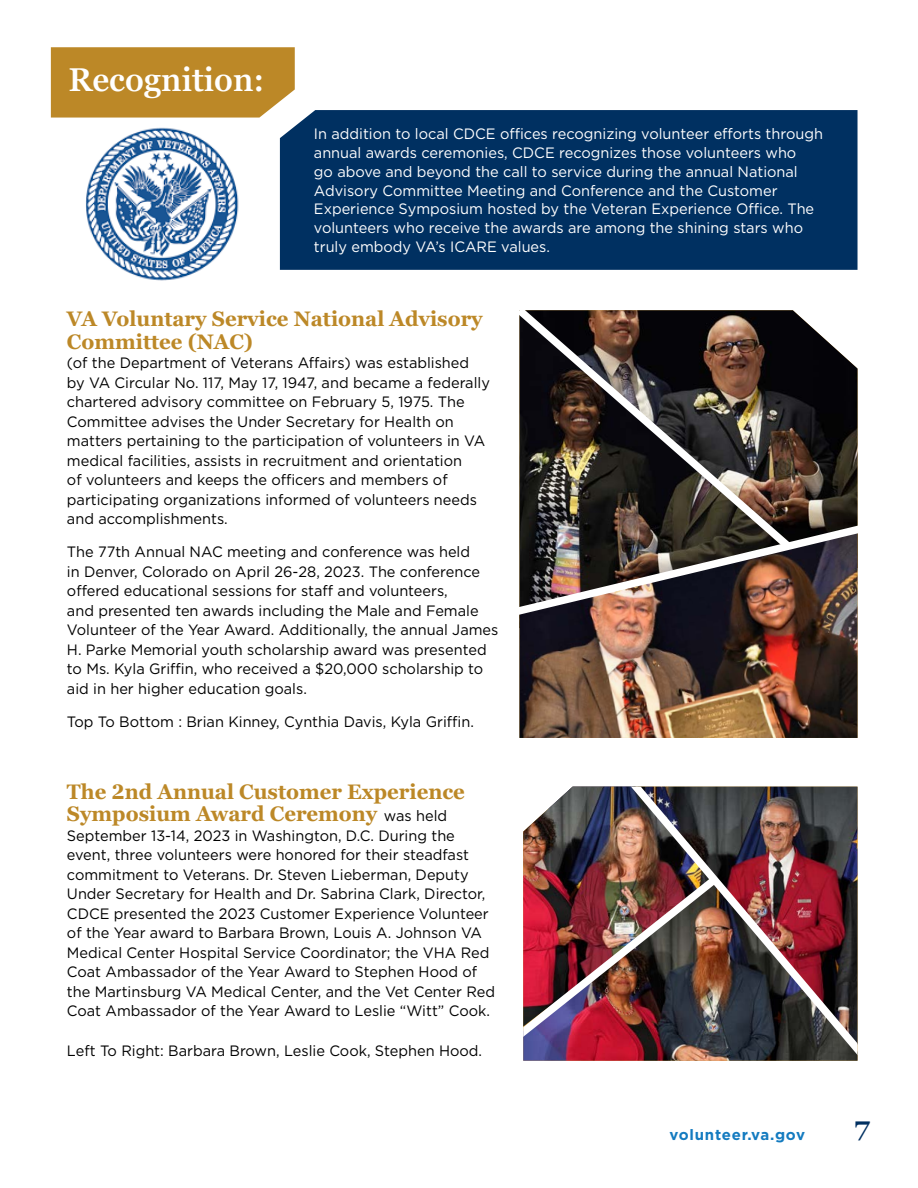
<style>
.page{position:relative;width:918px;height:1188px;background:#fff}
.page>*{position:absolute;margin:0;border:0;box-sizing:border-box;transform-origin:0 0}
.t1{font:600 33px "Georgia Pro";color:#fff}
.t2{font:600 27px "Georgia Pro";color:#003061}
.t3{font:700 21px/22.5px "Georgia Pro";color:#bc8827}
.t4{font:15px/19.5px "Gotham";color:#000}
.t5{font:15px/18.8px "Gotham";color:#fff}
.t6{font:700 15px "Gotham HTF";letter-spacing:.05em;color:#147bc0}
</style>
<div class="page">
<div style="left:51px;top:47px;width:244px;height:71px;background:#bc8827"></div>
<div style="left:280px;top:110px;width:578px;height:160px;background:#003061"></div>
<img style="left:86px;top:127px;width:153px;height:154px">
<img style="left:523px;top:1046px;width:97px;height:15px">
<img style="left:523px;top:787px;width:97px;height:83px">
<img style="left:523px;top:870px;width:97px;height:176px">
<img style="left:620px;top:787px;width:238px;height:274px">
<img style="left:800px;top:316px;width:58px;height:199px">
<img style="left:519px;top:624px;width:339px;height:114px">
<img style="left:519px;top:515px;width:339px;height:109px">
<img style="left:519px;top:310px;width:281px;height:248px">
<h2 class="t1" style="left:68px;top:61px;width:197px">Recognition:</h2>
<p class="t5" style="left:314px;top:124px;width:511px">In addition to local CDCE ofces recognizing volunteer eforts through annual awards ceremonies, CDCE recognizes those volunteers who<br>go above and beyond the call to service during the annual National Advisory Committee Meeting and Conference and the Customer Experience Symposium hosted by the Veteran Experience Ofce. The volunteers who receive the awards are among the shining stars who truly embody VA’s ICARE values.</p>
<h3 class="t3" style="left:67px;top:308px;width:417px">VA Voluntary Service National Advisory<br>Committee (NAC)</h3>
<p class="t4" style="left:67px;top:353px;width:424px">(of the Department of Veterans Afairs) was established by VA Circular No. 117, May 17, 1947, and became a federally chartered advisory committee on February 5, 1975. The Committee advises the Under Secretary for Health on matters pertaining to the participation of volunteers in VA medical facilities, assists in recruitment and orientation<br>of volunteers and keeps the ofcers and members of participating organizations informed of volunteers needs and accomplishments.</p>
<p class="t4" style="left:67px;top:542px;width:433px">The 77th Annual NAC meeting and conference was held<br>in Denver, Colorado on April 26-28, 2023. The conference ofered educational sessions for staf and volunteers,<br>and presented ten awards including the Male and Female Volunteer of the Year Award. Additionally, the annual James H. Parke Memorial youth scholarship award was presented to Ms. Kyla Grifn, who received a $20,000 scholarship to aid in her higher education goals.</p>
<p class="t4" style="left:67px;top:711px;width:408px">Top To Bottom : Brian Kinney, Cynthia Davis, Kyla Grifn.</p>
<h3 class="t3" style="left:67px;top:781px;width:399px">The 2nd Annual Customer Experience<br>Symposium Award Ceremony</h3>
<p class="t4" style="left:67px;top:806px;width:430px;text-indent:317px">was held September 13-14, 2023 in Washington, D.C. During the event, three volunteers were honored for their steadfast commitment to Veterans. Dr. Steven Lieberman, Deputy Under Secretary for Health and Dr. Sabrina Clark, Director, CDCE presented the 2023 Customer Experience Volunteer of the Year award to Barbara Brown, Louis A. Johnson VA Medical Center Hospital Service Coordinator; the VHA Red Coat Ambassador of the Year Award to Stephen Hood of the Martinsburg VA Medical Center, and the Vet Center Red Coat Ambassador of the Year Award to Leslie “Witt” Cook.</p>
<p class="t4" style="left:67px;top:1041px;width:417px">Left To Right: Barbara Brown, Leslie Cook, Stephen Hood.</p>
<p class="t6" style="left:670px;top:1126px;width:137px">volunteer.va.gov</p>
<h2 class="t2" style="left:854px;top:1115px;width:18px">7</h2>
</div>
